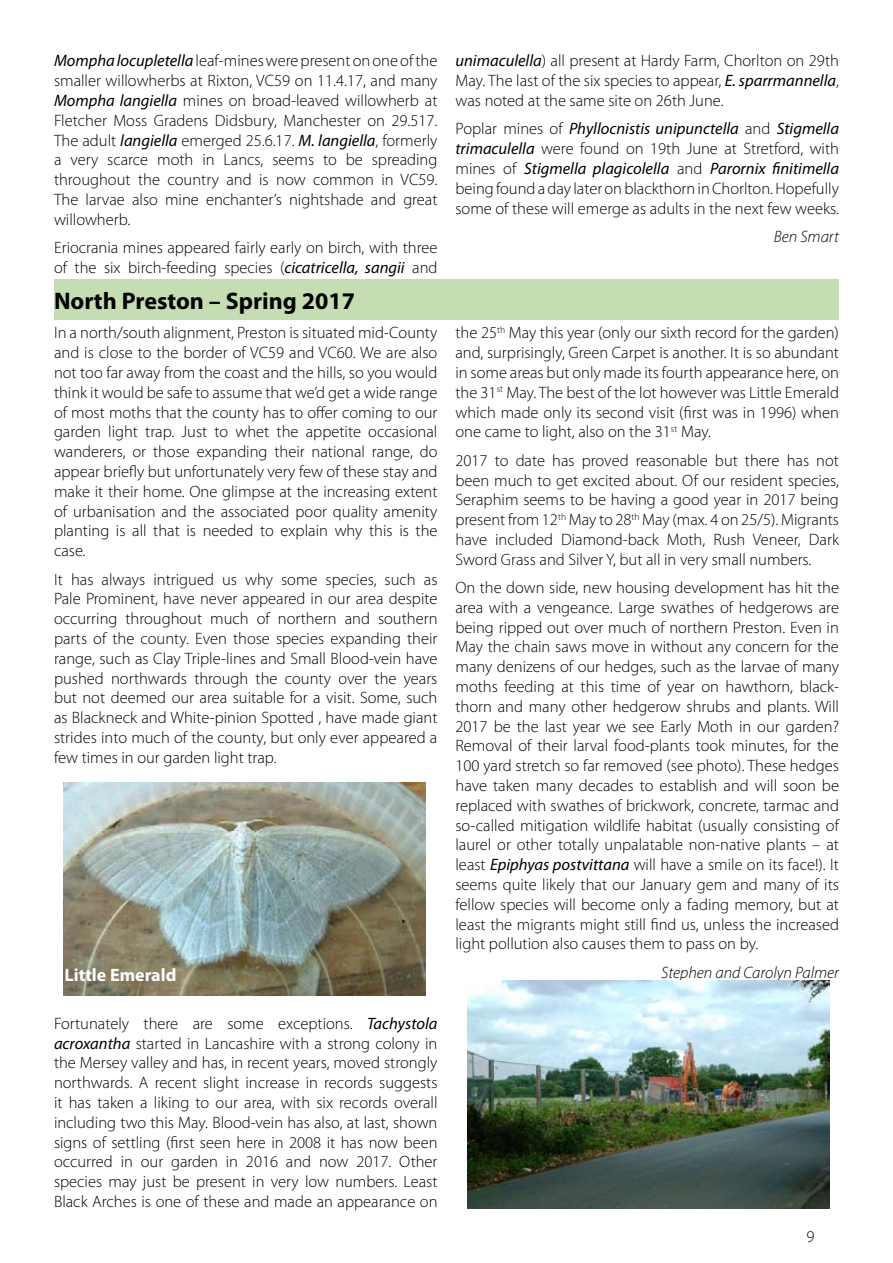
<style>
.page{position:relative;width:893px;height:1263px;background:#fff}
.page>*{position:absolute;margin:0;border:0;box-sizing:border-box;transform-origin:0 0}
.t1{font:700 24px "Myriad Pro";color:#000}
.t2{font:700 18px "Myriad Pro";color:#fff}
.t3{font:300 16.5px/19.8px "Myriad Pro";color:#000;text-align:justify}
.t4{font:italic 300 16.5px "Myriad Pro";color:#000}
.s1{font-weight:400;font-style:italic}
</style>
<div class="page">
<div style="left:54px;top:279px;width:785px;height:41px;background:#c6dcb2"></div>
<img style="left:468px;top:981px;width:362px;height:228px">
<img style="left:64px;top:782px;width:361px;height:213px">
<p class="t3" style="left:54px;top:51px;width:385px"><span class="s1">Mompha locupletella</span> leaf-mines were present on one of the smaller willowherbs at Rixton, VC59 on 11.4.17, and many <span class="s1">Mompha langiella</span> mines on broad-leaved willowherb at Fletcher Moss Gradens Didsbury, Manchester on 29.517.<br>The adult <span class="s1">langiella</span> emerged 25.6.17. <span class="s1">M. langiella</span>, formerly a very scarce moth in Lancs, seems to be spreading throughout the country and is now common in VC59.<br>The larvae also mine enchanter’s nightshade and great willowherb.</p>
<p class="t3" style="left:54px;top:238px;width:385px">Eriocrania mines appeared fairly early on birch, with three of the six birch-feeding species (<span class="s1">cicatricella, sangii</span> and</p>
<h1 class="t1" style="left:54px;top:285px;width:302px">North Preston – Spring 2017</h1>
<p class="t3" style="left:54px;top:323px;width:385px">In a north/south alignment, Preston is situated mid-County and is close to the border of VC59 and VC60. We are also not too far away from the coast and the hills, so you would think it would be safe to assume that we’d get a wide range of most moths that the county has to offer coming to our garden light trap. Just to whet the appetite occasional wanderers, or those expanding their national range, do appear briefly but unfortunately very few of these stay and make it their home. One glimpse at the increasing extent of urbanisation and the associated poor quality amenity planting is all that is needed to explain why this is the case.</p>
<p class="t3" style="left:54px;top:569px;width:385px">It has always intrigued us why some species, such as Pale Prominent, have never appeared in our area despite occurring throughout much of northern and southern parts of the county. Even those species expanding their range, such as Clay Triple-lines and Small Blood-vein have pushed northwards through the county over the years but not deemed our area suitable for a visit. Some, such as Blackneck and White-pinion Spotted , have made giant strides into much of the county, but only ever appeared a few times in our garden light trap.</p>
<p class="t2" style="left:65px;top:963px;width:113px">Little Emerald</p>
<p class="t3" style="left:54px;top:1013px;width:385px">Fortunately there are some exceptions. <span class="s1">Tachystola acroxantha</span> started in Lancashire with a strong colony in the Mersey valley and has, in recent years, moved strongly northwards. A recent slight increase in records suggests it has taken a liking to our area, with six records overall including two this May. Blood-vein has also, at last, shown signs of settling (first seen here in 2008 it has now been occurred in our garden in 2016 and now 2017. Other species may just be present in very low numbers. Least Black Arches is one of these and made an appearance on</p>
<p class="t3" style="left:455px;top:51px;width:385px"><span class="s1">unimaculella</span>) all present at Hardy Farm, Chorlton on 29th May. The last of the six species to appear, <span class="s1">E. sparrmannella</span>, was noted at the same site on 26th June.</p>
<p class="t3" style="left:455px;top:119px;width:385px">Poplar mines of <span class="s1">Phyllocnistis unipunctella</span> and <span class="s1">Stigmella trimaculella</span> were found on 19th June at Stretford, with mines of <span class="s1">Stigmella plagicolella</span> and <span class="s1">Parornix finitimella </span>being found a day later on blackthorn in Chorlton. Hopefully some of these will emerge as adults in the next few weeks.</p>
<p class="t4" style="left:774px;top:226px;width:67px">Ben Smart</p>
<p class="t3" style="left:455px;top:323px;width:385px">the 25<sup>th</sup> May this year (only our sixth record for the garden) and, surprisingly, Green Carpet is another. It is so abundant in some areas but only made its fourth appearance here, on the 31<sup>st</sup> May. The best of the lot however was Little Emerald which made only its second visit (first was in 1996) when one came to light, also on the 31<sup>st</sup> May.</p>
<p class="t3" style="left:455px;top:450px;width:385px">2017 to date has proved reasonable but there has not been much to get excited about. Of our resident species, Seraphim seems to be having a good year in 2017 being present from 12<sup>th</sup> May to 28<sup>th</sup> May (max. 4 on 25/5). Migrants have included Diamond-back Moth, Rush Veneer, Dark Sword Grass and Silver Y, but all in very small numbers.</p>
<p class="t3" style="left:455px;top:577px;width:385px">On the down side, new housing development has hit the area with a vengeance. Large swathes of hedgerows are being ripped out over much of northern Preston. Even in May the chain saws move in without any concern for the many denizens of our hedges, such as the larvae of many moths feeding at this time of year on hawthorn, black&shy;thorn and many other hedgerow shrubs and plants. Will 2017 be the last year we see Early Moth in our garden?<br>Removal of their larval food-plants took minutes, for the 100 yard stretch so far removed (see photo). These hedges have taken many decades to establish and will soon be replaced with swathes of brickwork, concrete, tarmac and so-called mitigation wildlife habitat (usually consisting of laurel or other totally unpalatable non-native plants – at least <span class="s1">Epiphyas postvittana</span> will have a smile on its face!). It seems quite likely that our January gem and many of its fellow species will become only a fading memory, but at least the migrants might still find us, unless the increased light pollution also causes them to pass on by.</p>
<p class="t4" style="left:661px;top:962px;width:179px">Stephen and Carolyn Palmer</p>
</div>
